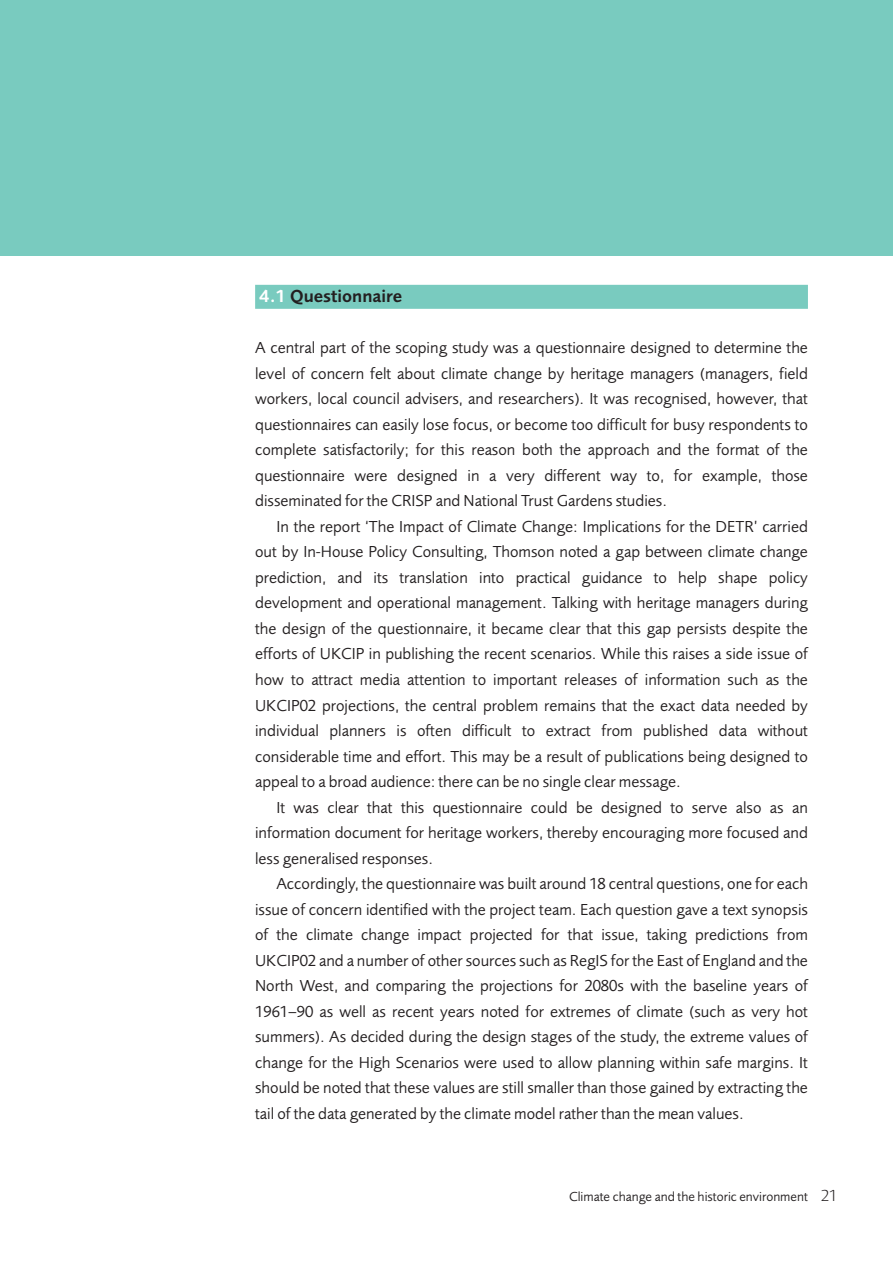
<style>
.page{position:relative;width:893px;height:1263px;background:#fff}
.page>*{position:absolute;margin:0;border:0;box-sizing:border-box;transform-origin:0 0}
.t1{font:600 18px "Foundry Sans";color:#231f20}
.t2{font:16.5px/25.5px "Foundry Sans";color:#231f20;text-align:justify}
.t3{font:13.5px "Foundry Sans";color:#231f20}
.s1{color:#fff}
.s2{font-weight:300;font-size:16.5px}
</style>
<div class="page">
<div style="left:0;top:0;width:893px;height:255px;background:#79cbbf"></div>
<div style="left:255px;top:285px;width:553px;height:24px;background:#79cbbf"></div>
<p class="t1" style="left:259px;top:290px;width:145px"><span class="s1">4.1</span> Questionnaire</p>
<p class="t2" style="left:255px;top:337px;width:554px">A central part of the scoping study was a questionnaire designed to determine the level of concern felt about climate change by heritage managers (managers, field workers, local council advisers, and researchers). It was recognised, however, that questionnaires can easily lose focus, or become too difficult for busy respondents to complete satisfactorily; for this reason both the approach and the format of the questionnaire were designed in a very different way to, for example, those disseminated for the CRISP and National Trust Gardens studies.</p>
<p class="t2" style="left:255px;top:515px;width:554px;text-indent:21px">In the report ‘The Impact of Climate Change: Implications for the DETR’ carried out by In-House Policy Consulting, Thomson noted a gap between climate change prediction, and its translation into practical guidance to help shape policy development and operational management. Talking with heritage managers during the design of the questionnaire, it became clear that this gap persists despite the efforts of UKCIP in publishing the recent scenarios. While this raises a side issue of how to attract media attention to important releases of information such as the UKCIP02 projections, the central problem remains that the exact data needed by individual planners is often difficult to extract from published data without considerable time and effort. This may be a result of publications being designed to appeal to a broad audience: there can be no single clear message.</p>
<p class="t2" style="left:255px;top:796px;width:554px;text-indent:21px">It was clear that this questionnaire could be designed to serve also as an information document for heritage workers, thereby encouraging more focused and less generalised responses.</p>
<p class="t2" style="left:255px;top:872px;width:554px;text-indent:21px">Accordingly, the questionnaire was built around 18 central questions, one for each issue of concern identified with the project team. Each question gave a text synopsis of the climate change impact projected for that issue, taking predictions from UKCIP02 and a number of other sources such as RegIS for the East of England and the North West, and comparing the projections for 2080s with the baseline years of 1961–90 as well as recent years noted for extremes of climate (such as very hot summers). As decided during the design stages of the study, the extreme values of change for the High Scenarios were used to allow planning within safe margins. It should be noted that these values are still smaller than those gained by extracting the tail of the data generated by the climate model rather than the mean values.</p>
<p class="t3" style="left:569px;top:1191px;width:270px">Climate change and the historic environment <span class="s2">21</span></p>
</div>
